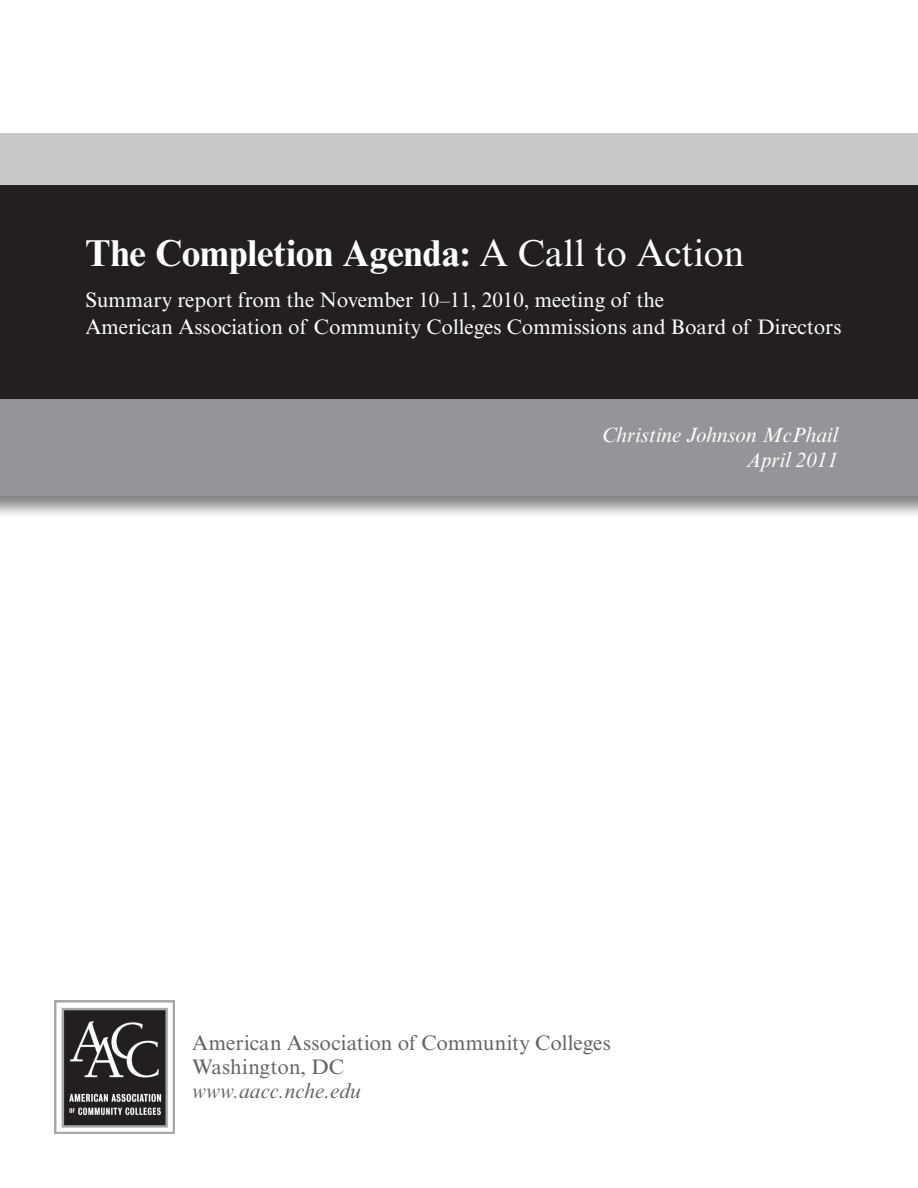
<style>
.page{position:relative;width:918px;height:1188px;background:#fff}
.page>*{position:absolute;margin:0;border:0;box-sizing:border-box;transform-origin:0 0}
.t1{font:700 37.5px "Times New Roman MT Std";letter-spacing:-.005em;color:#fff}
.t2{font:21px/27px "Times New Roman MT Std";color:#fff}
.t3{font:21px/24px "Times New Roman MT Std";letter-spacing:.005em;color:#636366}
.t4{font:italic 21px/25.2px "Times New Roman MT Std";color:#fff;text-align:right}
.t5{font:italic 21px "Times New Roman MT Std";color:#636366}
.s1{font-weight:400}
</style>
<div class="page">
<div style="left:0;top:133px;width:918px;height:87px;background:#c7c8ca"></div>
<div style="left:0;top:185px;width:918px;height:234px;background:#231f20"></div>
<div style="left:0;top:397px;width:918px;height:121px;background:#231f20;opacity:.55"></div>
<div style="left:0;top:399px;width:918px;height:97px;background:#939598"></div>
<img style="left:54px;top:1000px;width:121px;height:134px">
<h1 class="t1" style="left:85px;top:230px;width:661px">The Completion Agenda: <span class="s1">A Call to Action</span></h1>
<p class="t2" style="left:85px;top:287px;width:758px">Summary report from the November 10–11, 2010, meeting of the<br>American Association of Community Colleges Commissions and Board of Directors</p>
<p class="t4" style="left:601px;top:423px;width:238px">Christine Johnson McPhail<br>April 2011</p>
<p class="t3" style="left:192px;top:1031px;width:420px">American Association of Community Colleges<br>Washington, DC</p>
<p class="t5" style="left:192px;top:1079px;width:170px">www.aacc.nche.edu</p>
</div>
